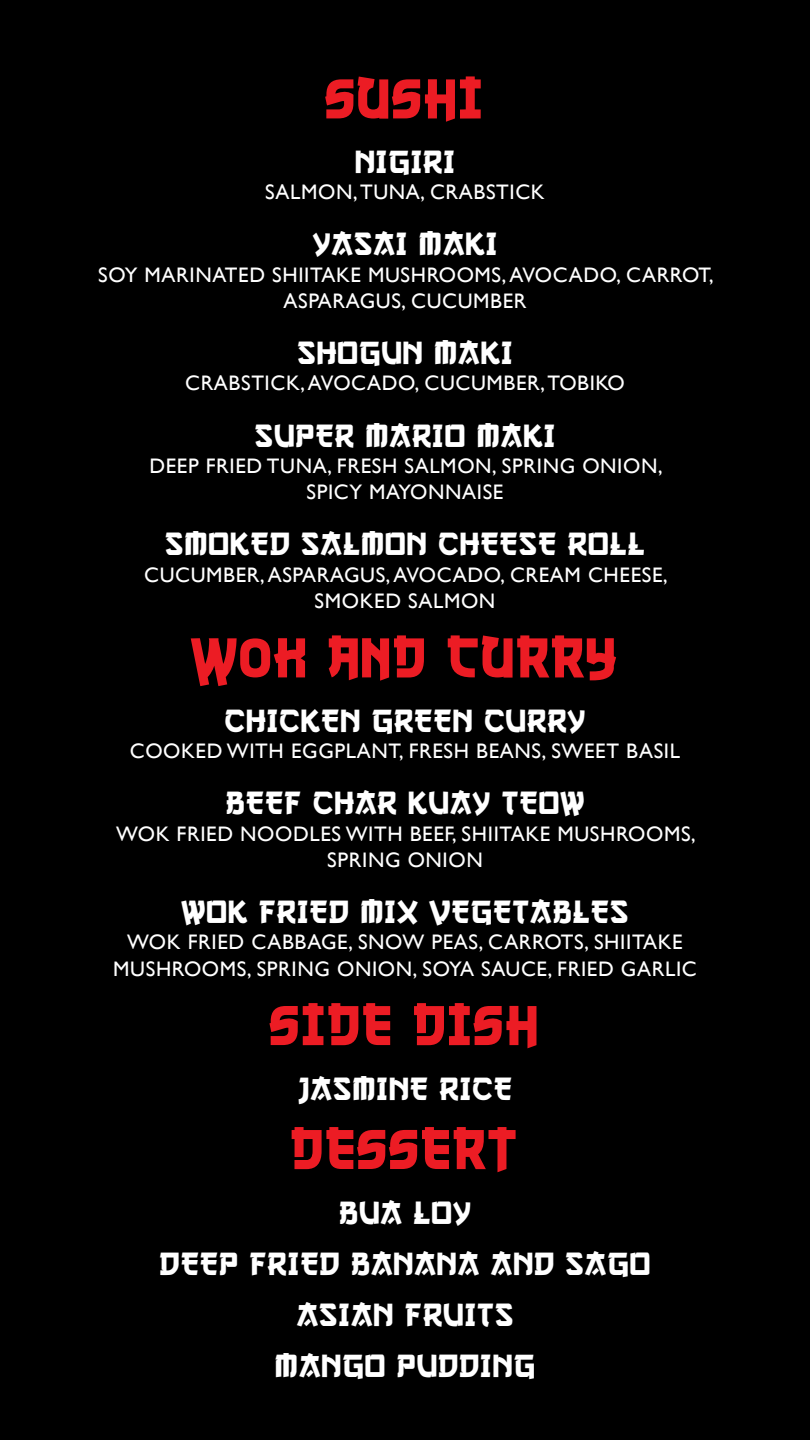
<style>
.page{position:relative;width:810px;height:1440px;background:#000}
.page>*{position:absolute;margin:0;border:0;box-sizing:border-box;transform-origin:0 0}
.t1{font:61.5px "Nuku Nuku";letter-spacing:.03em;color:#ec1c24}
.t2{font:33.75px/51px "Gangof Three";letter-spacing:.03em;color:#fff;text-align:center}
.t3{font:21px/26.2px "Gill Sans";letter-spacing:.03em;color:#fff;text-align:center}
</style>
<div class="page">
<h1 class="t1" style="left:326px;top:70px;width:159px">SUSHI</h1>
<h2 class="t2" style="left:355px;top:135px;width:102px">NIGIRI</h2>
<p class="t3" style="left:265px;top:179px;width:281px">SALMON, TUNA, CRABSTICK</p>
<h2 class="t2" style="left:313px;top:217px;width:186px">YASAI MAKI</h2>
<p class="t3" style="left:98px;top:261px;width:617px">SOY MARINATED SHIITAKE MUSHROOMS, AVOCADO, CARROT,<br>ASPARAGUS, CUCUMBER</p>
<h2 class="t2" style="left:297px;top:326px;width:217px">SHOGUN MAKI</h2>
<p class="t3" style="left:185px;top:370px;width:441px">CRABSTICK, AVOCADO, CUCUMBER, TOBIKO</p>
<h2 class="t2" style="left:255px;top:408px;width:302px">SUPER MARIO MAKI</h2>
<p class="t3" style="left:149px;top:453px;width:515px">DEEP FRIED TUNA, FRESH SALMON, SPRING ONION,<br>SPICY MAYONNAISE</p>
<h2 class="t2" style="left:165px;top:517px;width:481px">SMOKED SALMON CHEESE ROLL</h2>
<p class="t3" style="left:144px;top:561px;width:525px">CUCUMBER, ASPARAGUS, AVOCADO, CREAM CHEESE,<br>SMOKED SALMON</p>
<h1 class="t1" style="left:193px;top:629px;width:425px">WOK AND CURRY</h1>
<h2 class="t2" style="left:225px;top:694px;width:362px">CHICKEN GREEN CURRY</h2>
<p class="t3" style="left:130px;top:738px;width:552px">COOKED WITH EGGPLANT, FRESH BEANS, SWEET BASIL</p>
<h2 class="t2" style="left:226px;top:776px;width:360px">BEEF CHAR KUAY TEOW</h2>
<p class="t3" style="left:116px;top:820px;width:581px">WOK FRIED NOODLES WITH BEEF, SHIITAKE MUSHROOMS,<br>SPRING ONION</p>
<h2 class="t2" style="left:182px;top:885px;width:448px">WOK FRIED MIX VEGETABLES</h2>
<p class="t3" style="left:113px;top:929px;width:585px">WOK FRIED CABBAGE, SNOW PEAS, CARROTS, SHIITAKE<br>MUSHROOMS, SPRING ONION, SOYA SAUCE, FRIED GARLIC</p>
<h1 class="t1" style="left:271px;top:997px;width:270px">SIDE DISH</h1>
<h2 class="t2" style="left:298px;top:1061px;width:216px">JASMINE RICE</h2>
<h1 class="t1" style="left:292px;top:1121px;width:228px">DESSERT</h1>
<h2 class="t2" style="left:160px;top:1185px;width:492px">BUA LOY<br>DEEP FRIED BANANA AND SAGO<br>ASIAN FRUITS<br>MANGO PUDDING</h2>
</div>
